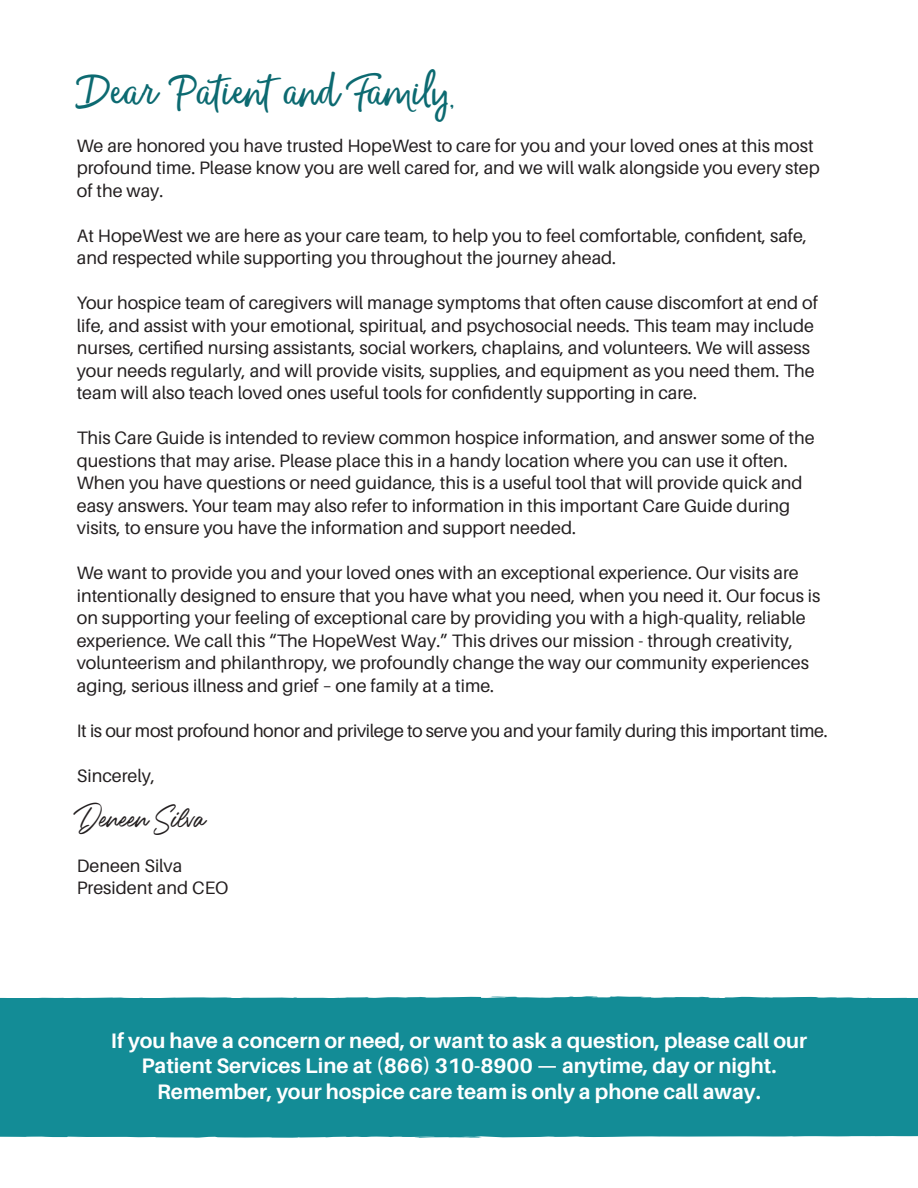
<style>
.page{position:relative;width:918px;height:1188px;background:#fff}
.page>*{position:absolute;margin:0;border:0;box-sizing:border-box;transform-origin:0 0}
.t1{font:45px "Money Penny Script";color:#0c6a71}
.t2{font:24px "Micholate";letter-spacing:.01em;color:#231f20}
.t3{font:700 21px "Aileron";color:#fff}
.t4{font:18px/22.5px "Aileron";color:#231f20}
.t5{font:18px "Aileron";letter-spacing:-.02em;color:#231f20}
</style>
<div class="page">
<div style="left:0;top:996px;width:918px;height:142px;background:#138c96"></div>
<svg style="left:546px;top:997px;width:6px;height:4px"></svg>
<svg style="left:337px;top:997px;width:14px;height:4px"></svg>
<svg style="left:712px;top:997px;width:22px;height:3px"></svg>
<svg style="left:293px;top:997px;width:11px;height:4px"></svg>
<svg style="left:71px;top:998px;width:12px;height:1px"></svg>
<p class="t1" style="left:77px;top:60px;width:379px">Dear Patient and Family,</p>
<p class="t4" style="left:77px;top:135px;width:744px">We are honored you have trusted HopeWest to care for you and your loved ones at this most profound time. Please know you are well cared for, and we will walk alongside you every step of the way.</p>
<p class="t4" style="left:77px;top:225px;width:732px">At HopeWest we are here as your care team, to help you to feel comfortable, confident, safe, and respected while supporting you throughout the journey ahead.</p>
<p class="t4" style="left:77px;top:292px;width:743px">Your hospice team of caregivers will manage symptoms that often cause discomfort at end of life, and assist with your emotional, spiritual, and psychosocial needs. This team may include nurses, certified nursing assistants, social workers, chaplains, and volunteers. We will assess your needs regularly, and will provide visits, supplies, and equipment as you need them. The team will also teach loved ones useful tools for confidently supporting in care.</p>
<p class="t4" style="left:77px;top:427px;width:739px">This Care Guide is intended to review common hospice information, and answer some of the questions that may arise. Please place this in a handy location where you can use it often.<br>When you have questions or need guidance, this is a useful tool that will provide quick and easy answers. Your team may also refer to information in this important Care Guide during visits, to ensure you have the information and support needed.</p>
<p class="t4" style="left:77px;top:562px;width:745px">We want to provide you and your loved ones with an exceptional experience. Our visits are intentionally designed to ensure that you have what you need, when you need it. Our focus is on supporting your feeling of exceptional care by providing you with a high-quality, reliable experience. We call this “The HopeWest Way.” This drives our mission - through creativity, volunteerism and philanthropy, we profoundly change the way our community experiences aging, serious illness and grief – one family at a time.</p>
<p class="t5" style="left:77px;top:721px;width:752px">It is our most profound honor and privilege to serve you and your family during this important time.</p>
<p class="t4" style="left:77px;top:765px;width:80px">Sincerely,</p>
<p class="t2" style="left:77px;top:804px;width:130px">Deneen Silva</p>
<p class="t4" style="left:77px;top:855px;width:107px">Deneen Silva</p>
<p class="t4" style="left:77px;top:877px;width:153px">President and CEO</p>
<p class="t3" style="left:111px;top:1029px;width:698px">If you have a concern or need, or want to ask a question, please call our</p>
<p class="t3" style="left:141px;top:1054px;width:637px">Patient Services Line at (866) 310-8900 — anytime, day or night.</p>
<p class="t3" style="left:157px;top:1080px;width:605px">Remember, your hospice care team is only a phone call away.</p>
</div>
